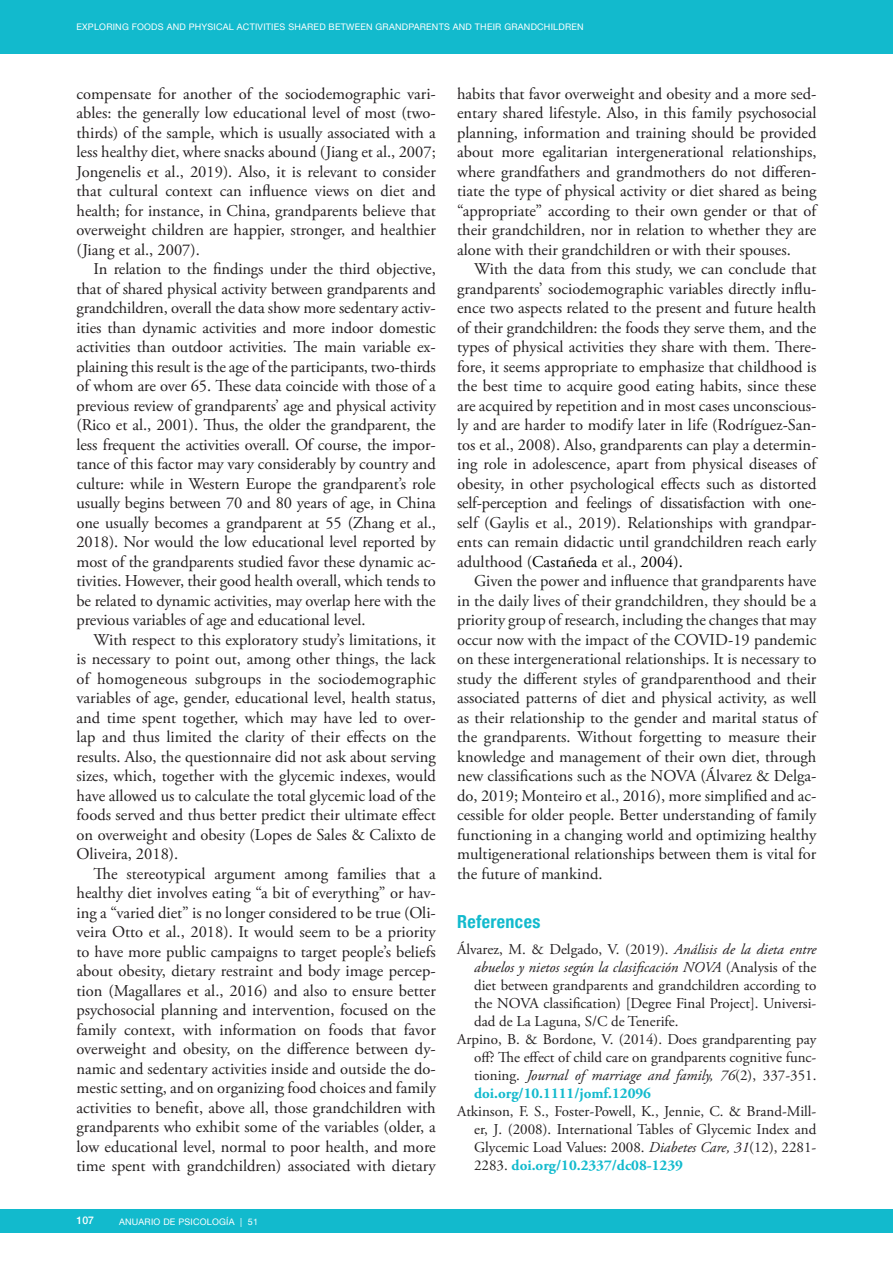
<style>
.page{position:relative;width:893px;height:1263px;background:#fff}
.page>*{position:absolute;margin:0;border:0;box-sizing:border-box;transform-origin:0 0}
.titol_2{font:700 condensed 18px "Helvetica Neue";letter-spacing:.02em;color:#12bacd}
.Texto{font:16.5px/19.5px "Adobe Garamond Pro";color:#231f20;text-align:justify}
.Texto-2{font:16.5px/19.5px "Adobe Garamond Pro";color:#222;text-align:justify}
.bibliografia{font:15px/18px "Adobe Garamond Pro";color:#231f20;text-align:justify}
.t1{font:500 10.5px "Helvetica Neue";color:#fff}
.t2{font:9px "Helvetica Neue";letter-spacing:.025em;color:#fff}
.s1{color:#000}
.s2{font-style:italic}
.s3{font-weight:700;color:#12bacd}
</style>
<div class="page">
<div style="left:0;top:0;width:893px;height:54px;background:#12bacd"></div>
<div style="left:0;top:1209px;width:893px;height:23px;background:#12bacd"></div>
<p class="t2" style="left:77px;top:19px;width:509px">EXPLORING FOODS AND PHYSICAL ACTIVITIES SHARED BETWEEN GRANDPARENTS AND THEIR GRANDCHILDREN</p>
<p class="Texto" style="left:77px;top:84px;width:361px">compensate for another of the sociodemographic vari&shy;ables: the generally low educational level of most (two&shy;thirds) of the sample, which is usually associated with a less healthy diet, where snacks abound (Jiang et al., 2007; Jongenelis et al., 2019). Also, it is relevant to consider that cultural context can influence views on diet and health; for instance, in China, grandparents believe that overweight children are happier, stronger, and healthier (Jiang et al., 2007).</p>
<p class="Texto" style="left:77px;top:260px;width:361px;text-indent:17px">In relation to the findings under the third objective, that of shared physical activity between grandparents and grandchildren, overall the data show more sedentary activ&shy;ities than dynamic activities and more indoor domestic activities than outdoor activities. The main variable ex&shy;plaining this result is the age of the participants, two-thirds of whom are over 65. These data coincide with those of a previous review of grandparents’ age and physical activity (Rico et al., 2001). Thus, the older the grandparent, the less frequent the activities overall. Of course, the impor&shy;tance of this factor may vary considerably by country and culture: while in Western Europe the grandparent’s role usually begins between 70 and 80 years of age, in China one usually becomes a grandparent at 55 (Zhang et al., 2018). Nor would the low educational level reported by most of the grandparents studied favor these dynamic ac&shy;tivities. However, their good health overall, which tends to be related to dynamic activities, may overlap here with the previous variables of age and educational level.</p>
<p class="Texto" style="left:77px;top:630px;width:361px;text-indent:17px">With respect to this exploratory study’s limitations, it is necessary to point out, among other things, the lack of homogeneous subgroups in the sociodemographic variables of age, gender, educational level, health status, and time spent together, which may have led to over&shy;lap and thus limited the clarity of their effects on the results. Also, the questionnaire did not ask about serving sizes, which, together with the glycemic indexes, would have allowed us to calculate the total glycemic load of the foods served and thus better predict their ultimate effect on overweight and obesity (Lopes de Sales &amp; Calixto de Oliveira, 2018).</p>
<p class="Texto" style="left:77px;top:864px;width:361px;text-indent:17px">The stereotypical argument among families that a healthy diet involves eating “a bit of everything” or hav&shy;ing a “varied diet” is no longer considered to be true (Oli&shy;veira Otto et al., 2018). It would seem to be a priority to have more public campaigns to target people’s beliefs about obesity, dietary restraint and body image percep&shy;tion (Magallares et al., 2016) and also to ensure better psychosocial planning and intervention, focused on the family context, with information on foods that favor overweight and obesity, on the difference between dy&shy;namic and sedentary activities inside and outside the do&shy;mestic setting, and on organizing food choices and family activities to benefit, above all, those grandchildren with grandparents who exhibit some of the variables (older, a low educational level, normal to poor health, and more time spent with grandchildren) associated with dietary</p>
<p class="t1" style="left:77px;top:1212px;width:19px">107</p>
<p class="t2" style="left:119px;top:1214px;width:141px">ANUARIO DE PSICOLOGÍA | 51</p>
<p class="Texto" style="left:457px;top:84px;width:361px">habits that favor overweight and obesity and a more sed&shy;entary shared lifestyle. Also, in this family psychosocial planning, information and training should be provided about more egalitarian intergenerational relationships, where grandfathers and grandmothers do not differen&shy;tiate the type of physical activity or diet shared as being “appropriate” according to their own gender or that of their grandchildren, nor in relation to whether they are alone with their grandchildren or with their spouses.</p>
<p class="Texto" style="left:457px;top:260px;width:361px;text-indent:17px">With the data from this study, we can conclude that grandparents’ sociodemographic variables directly influ&shy;ence two aspects related to the present and future health of their grandchildren: the foods they serve them, and the types of physical activities they share with them. There&shy;fore, it seems appropriate to emphasize that childhood is the best time to acquire good eating habits, since these are acquired by repetition and in most cases unconscious&shy;ly and are harder to modify later in life (Rodríguez-San&shy;tos et al., 2008). Also, grandparents can play a determin&shy;ing role in adolescence, apart from physical diseases of obesity, in other psychological effects such as distorted self-perception and feelings of dissatisfaction with one&shy;self (Gaylis et al., 2019). Relationships with grandpar&shy;ents can remain didactic until grandchildren reach early adulthood (<span class="s1">Castañeda</span> et al., <span class="s1">2004).</span></p>
<p class="Texto-2" style="left:457px;top:572px;width:361px;text-indent:17px">Given the power and influence that grandparents have in the daily lives of their grandchildren, they should be a priority group of research, including the changes that may occur now with the impact of the COVID-19 pandemic on these intergenerational relationships. It is necessary to study the different styles of grandparenthood and their associated patterns of diet and physical activity, as well as their relationship to the gender and marital status of the grandparents. Without forgetting to measure their knowledge and management of their own diet, through new classifications such as the NOVA (Álvarez &amp; Delga&shy;do, 2019; Monteiro et al., 2016), more simplified and ac&shy;cessible for older people. Better understanding of family functioning in a changing world and optimizing healthy multigenerational relationships between them is vital for the future of mankind.</p>
<p class="titol_2" style="left:457px;top:907px;width:85px">References</p>
<p class="bibliografia" style="left:474px;top:941px;width:344px;text-indent:-17px">Álvarez, M. &amp; Delgado, V. (2019). <span class="s2">Análisis de la dieta entre abuelos y nietos según la clasificación NOVA</span> (Analysis of the diet between grandparents and grandchildren according to the NOVA classification) [Degree Final Project]. Universi&shy;dad de La Laguna, S/C de Tenerife.</p>
<p class="bibliografia" style="left:474px;top:1031px;width:344px;text-indent:-17px">Arpino, B. &amp; Bordone, V. (2014). Does grandparenting pay off? The effect of child care on grandparents cognitive func&shy;tioning. <span class="s2">Journal of marriage and family, 76</span>(2), 337-351. <span class="s3">doi.org/10.1111/jomf.12096</span></p>
<p class="bibliografia" style="left:474px;top:1103px;width:344px;text-indent:-17px">Atkinson, F. S., Foster-Powell, K., Jennie, C. &amp; Brand-Mill&shy;er, J. (2008). International Tables of Glycemic Index and Glycemic Load Values: 2008. <span class="s2">Diabetes Care, 31</span>(12), 2281- 2283. <span class="s3">doi.org/10.2337/dc08-1239</span></p>
</div>
